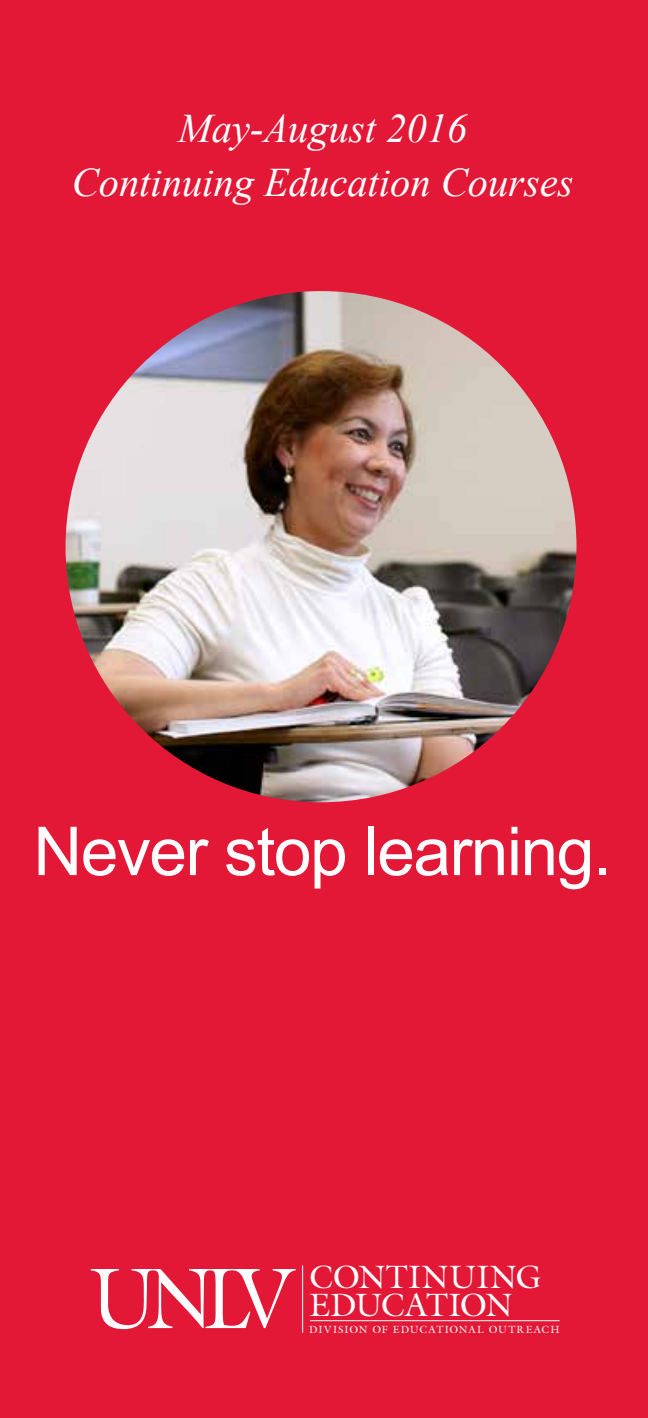
<style>
.page{position:relative;width:648px;height:1418px;background:#e31837}
.page>*{position:absolute;margin:0;border:0;box-sizing:border-box;transform-origin:0 0}
.t1{font:67.5px "Arial";letter-spacing:-.02em;color:#fff}
.t2{font:italic 40.5px/54px "Times New Roman";color:#fff;text-align:center}
.t3{font:32.62px/28.1px "Galliard";letter-spacing:-.01em;color:#fff}
.t4{font:10.35px "Galliard";letter-spacing:.095em;color:#fff}
</style>
<div class="page">
<svg style="left:91px;top:1269px;width:205px;height:60px"></svg>
<hr style="left:302px;top:1265px;width:1px;height:67px;background:#fff">
<hr style="left:310px;top:1320px;width:250px;height:1px;background:#fff">
<img style="left:66px;top:291px;width:511px;height:511px;border-radius:255px">
<p class="t2" style="left:72px;top:101px;width:503px">May-August 2016<br>Continuing Education Courses</p>
<h1 class="t1" style="left:33px;top:807px;width:580px">Never stop learning.</h1>
<p class="t3" style="left:309px;top:1262px;width:233px">CONTINUING<br>EDUCATION</p>
<p class="t4" style="left:309px;top:1322px;width:252px">DIVISION OF EDUCATIONAL OUTREACH</p>
</div>
